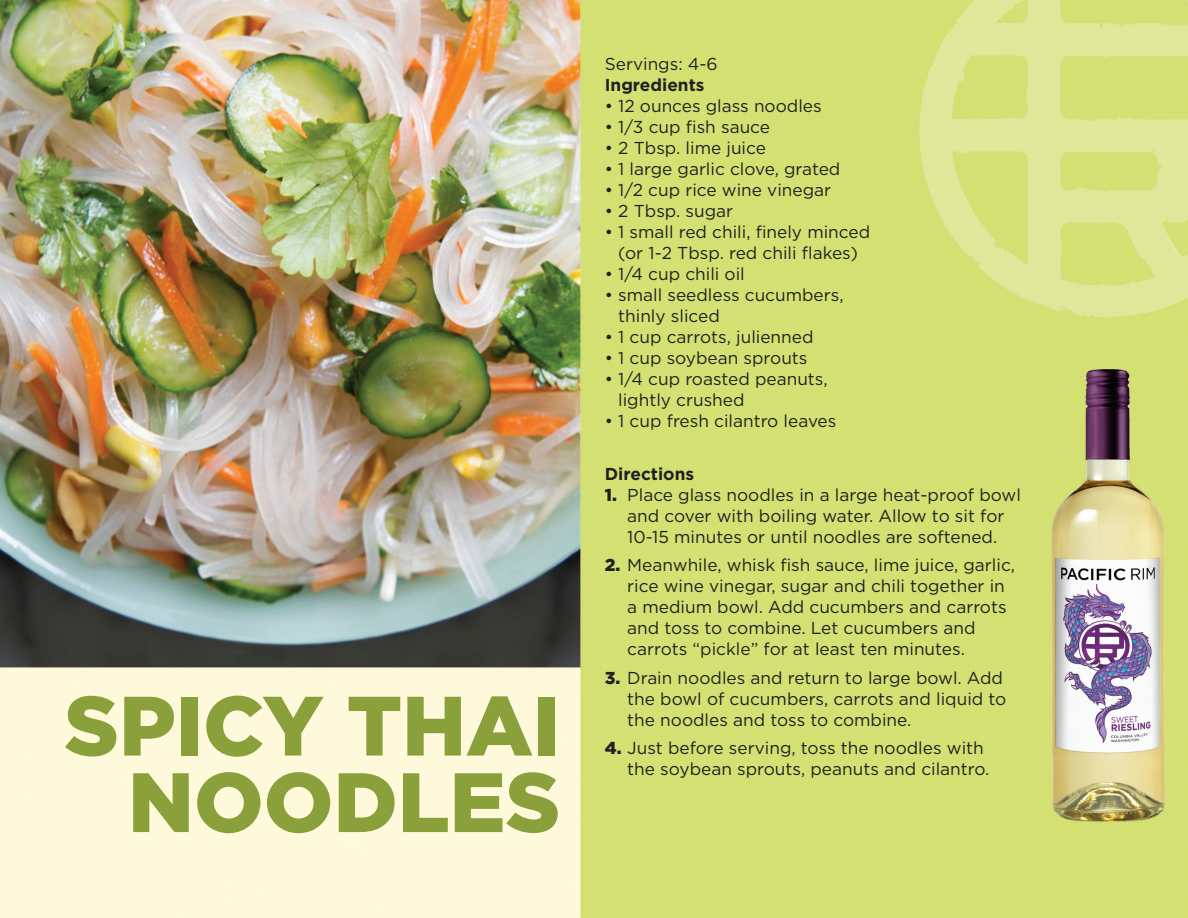
<style>
.page{position:relative;width:1188px;height:918px;background:#fff}
.page>*{position:absolute;margin:0;border:0;box-sizing:border-box;transform-origin:0 0}
.t1{font:900 84px/76.5px "Gotham";color:#8aa13b;text-align:right}
.t2{font:17.25px/21px "Gotham";color:#231f20}
.t3{font:700 17.25px "Gotham";color:#231f20}
.s1{font-weight:900}
</style>
<div class="page">
<img style="left:0;top:0;width:1188px;height:918px">
<p class="t1" style="left:64px;top:685px;width:498px">SPICY THAI<br>NOODLES</p>
<p class="t2" style="left:605px;top:53px;width:114px">Servings: 4-6</p>
<p class="t3" style="left:605px;top:74px;width:101px">Ingredients</p>
<p class="t2" style="left:605px;top:95px;width:218px">• 12 ounces glass noodles</p>
<p class="t2" style="left:605px;top:116px;width:167px">• 1/3 cup fish sauce</p>
<p class="t2" style="left:605px;top:137px;width:163px">• 2 Tbsp. lime juice</p>
<p class="t2" style="left:605px;top:158px;width:237px">• 1 large garlic clove, grated</p>
<p class="t2" style="left:605px;top:179px;width:228px">• 1/2 cup rice wine vinegar</p>
<p class="t2" style="left:605px;top:200px;width:130px">• 2 Tbsp. sugar</p>
<p class="t2" style="left:605px;top:221px;width:267px;text-align:center">• 1 small red chili, finely minced (or 1-2 Tbsp. red chili flakes)</p>
<p class="t2" style="left:605px;top:263px;width:142px">• 1/4 cup chili oil</p>
<p class="t2" style="left:618px;top:284px;width:227px;text-indent:-13px">• small seedless cucumbers, thinly sliced</p>
<p class="t2" style="left:605px;top:326px;width:210px">• 1 cup carrots, julienned</p>
<p class="t2" style="left:605px;top:347px;width:204px">• 1 cup soybean sprouts</p>
<p class="t2" style="left:618px;top:368px;width:211px;text-indent:-13px">• 1/4 cup roasted peanuts, lightly crushed</p>
<p class="t2" style="left:605px;top:410px;width:233px">• 1 cup fresh cilantro leaves</p>
<p class="t3" style="left:605px;top:464px;width:91px">Directions</p>
<p class="t2" style="left:605px;top:484px;width:418px;text-align:center"><span class="s1">1.</span> Place glass noodles in a large heat-proof bowl and cover with boiling water. Allow to sit for<br>10-15 minutes or until noodles are softened.</p>
<p class="t2" style="left:605px;top:554px;width:412px"><span class="s1">2.</span> Meanwhile, whisk fish sauce, lime juice, garlic,</p>
<p class="t2" style="left:627px;top:575px;width:381px">rice wine vinegar, sugar and chili together in a medium bowl. Add cucumbers and carrots and toss to combine. Let cucumbers and carrots “pickle” for at least ten minutes.</p>
<p class="t2" style="left:605px;top:667px;width:400px"><span class="s1">3.</span> Drain noodles and return to large bowl. Add</p>
<p class="t2" style="left:627px;top:688px;width:381px">the bowl of cucumbers, carrots and liquid to the noodles and toss to combine.</p>
<p class="t2" style="left:627px;top:737px;width:364px;text-indent:-22px"><span class="s1">4.</span> Just before serving, toss the noodles with the soybean sprouts, peanuts and cilantro.</p>
</div>
